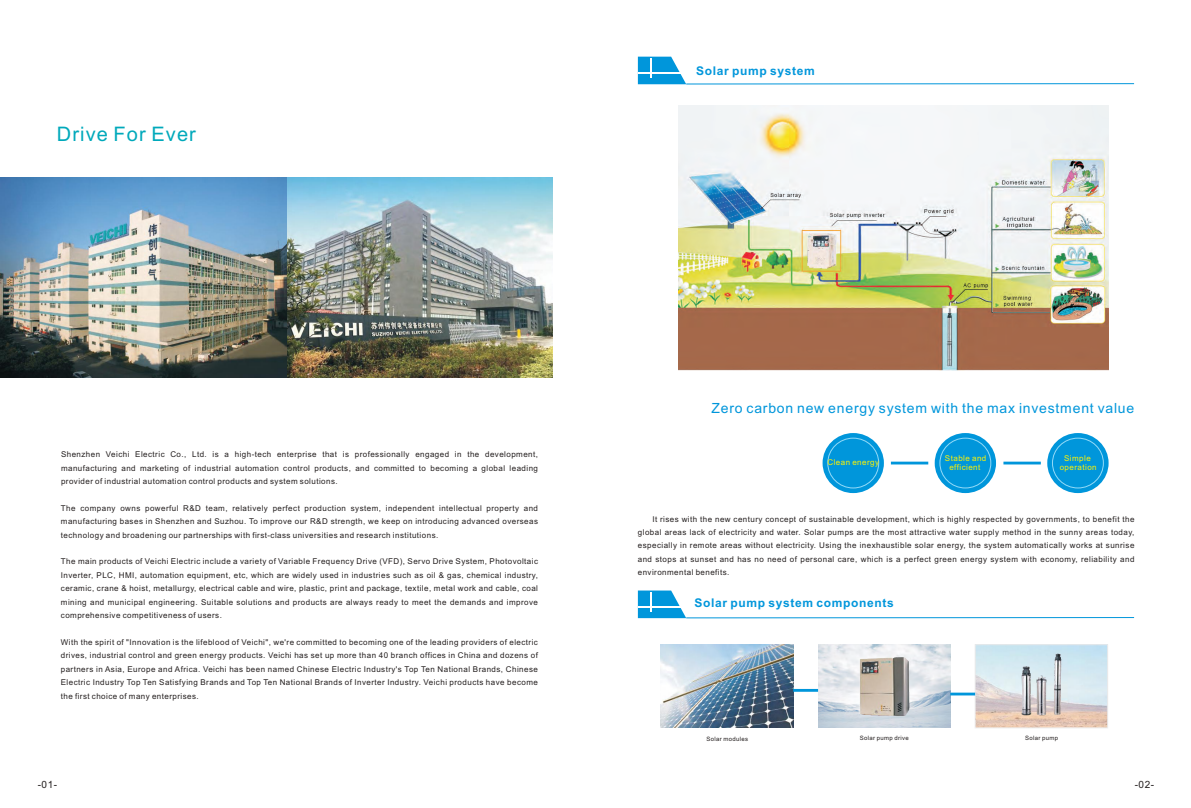
<style>
.page{position:relative;width:1191px;height:808px;background:#fff}
.page>*{position:absolute;margin:0;border:0;box-sizing:border-box;transform-origin:0 0}
.t1{font:20px "Arial";letter-spacing:.055em;color:#00a9bb}
.t2{font:14px "Arial";letter-spacing:.055em;color:#0096db}
.t3{font:700 12px "Arial";letter-spacing:.055em;color:#0096db}
.t4{font:10px "Arial";color:#241f1f}
.t5{font:8px/13.4px "Arial";letter-spacing:.055em;color:#241f1f;text-align:justify}
.t6{font:8px/8.9px "Arial";letter-spacing:.055em;color:#fff300;text-align:center}
.t7{font:6px "Arial";letter-spacing:.055em;color:#241f1f}
</style>
<div class="page">
<svg style="left:638px;top:57px;width:496px;height:28px"></svg>
<svg style="left:638px;top:590px;width:496px;height:28px"></svg>
<img style="left:0;top:178px;width:552px;height:199px">
<img style="left:678px;top:105px;width:430px;height:266px">
<img style="left:818px;top:645px;width:132px;height:83px">
<img style="left:807px;top:234px;width:29px;height:34px">
<div style="left:822px;top:433px;width:62px;height:60px;background:#0096db;border-radius:50%"></div>
<div style="left:827px;top:438px;width:52px;height:50px;border:1px solid #93daf8;border-radius:50%"></div>
<div style="left:934px;top:433px;width:62px;height:60px;background:#0096db;border-radius:50%"></div>
<div style="left:939px;top:438px;width:52px;height:50px;border:1px solid #93daf8;border-radius:50%"></div>
<div style="left:1047px;top:433px;width:61px;height:60px;background:#0096db;border-radius:50%"></div>
<div style="left:1052px;top:438px;width:51px;height:50px;border:1px solid #93daf8;border-radius:50%"></div>
<hr style="left:891px;top:462px;width:37px;height:2px;background:#0096db">
<hr style="left:1003px;top:462px;width:37px;height:2px;background:#0096db">
<img style="left:661px;top:645px;width:132px;height:83px">
<img style="left:859px;top:656px;width:50px;height:60px">
<img style="left:977px;top:646px;width:129px;height:80px">
<div style="left:975px;top:644px;width:133px;height:84px;border:1px solid #ebeaea"></div>
<img style="left:1014px;top:653px;width:54px;height:66px">
<hr style="left:793px;top:689px;width:25px;height:3px;background:#0096db">
<hr style="left:950px;top:693px;width:25px;height:2px;background:#0096db">
<h1 class="t1" style="left:57px;top:126px;width:140px">Drive For Ever</h1>
<h3 class="t3" style="left:696px;top:67px;width:120px">Solar pump system</h3>
<p class="t5" style="left:61px;top:448px;width:478px">Shenzhen Veichi Electric Co., Ltd. is a high-tech enterprise that is professionally engaged in the development, manufacturing and marketing of industrial automation control products, and committed to becoming a global leading provider of industrial automation control products and system solutions.</p>
<p class="t5" style="left:61px;top:502px;width:478px">The company owns powerful R&amp;D team, relatively perfect production system, independent intellectual property and manufacturing bases in Shenzhen and Suzhou. To improve our R&amp;D strength, we keep on introducing advanced overseas technology and broadening our partnerships with first-class universities and research institutions.</p>
<p class="t5" style="left:61px;top:556px;width:479px">The main products of Veichi Electric include a variety of Variable Frequency Drive (VFD), Servo Drive System, Photovoltaic Inverter, PLC, HMI, automation equipment, etc, which are widely used in industries such as oil &amp; gas, chemical industry, ceramic, crane &amp; hoist, metallurgy, electrical cable and wire, plastic, print and package, textile, metal work and cable, coal mining and municipal engineering. Suitable solutions and products are always ready to meet the demands and improve comprehensive competitiveness of users.</p>
<p class="t5" style="left:61px;top:636px;width:478px">With the spirit of "Innovation is the lifeblood of Veichi", we're committed to becoming one of the leading providers of electric drives, industrial control and green energy products. Veichi has set up more than 40 branch offices in China and dozens of partners in Asia, Europe and Africa. Veichi has been named Chinese Electric Industry's Top Ten National Brands, Chinese Electric Industry Top Ten Satisfying Brands and Top Ten National Brands of Inverter Industry. Veichi products have become the first choice of many enterprises.</p>
<h2 class="t2" style="left:711px;top:402px;width:424px">Zero carbon new energy system with the max investment value</h2>
<p class="t6" style="left:827px;top:459px;width:53px">Clean energy</p>
<p class="t6" style="left:945px;top:455px;width:43px">Stable and efficient</p>
<p class="t6" style="left:1059px;top:454px;width:38px">Simple operation</p>
<p class="t5" style="left:638px;top:513px;width:498px;text-indent:15px">It rises with the new century concept of sustainable development, which is highly respected by governments, to benefit the global areas lack of electricity and water. Solar pumps are the most attractive water supply method in the sunny areas today, especially in remote areas without electricity. Using the inexhaustible solar energy, the system automatically works at sunrise and stops at sunset and has no need of personal care, which is a perfect green energy system with economy, reliability and environmental benefits.</p>
<h3 class="t3" style="left:694px;top:598px;width:201px">Solar pump system components</h3>
<p class="t7" style="left:706px;top:736px;width:43px">Solar modules</p>
<p class="t7" style="left:860px;top:735px;width:51px">Solar pump drive</p>
<p class="t7" style="left:1025px;top:735px;width:35px">Solar pump</p>
<p class="t4" style="left:38px;top:781px;width:21px">-01-</p>
<p class="t4" style="left:1134px;top:781px;width:21px">-02-</p>
</div>
